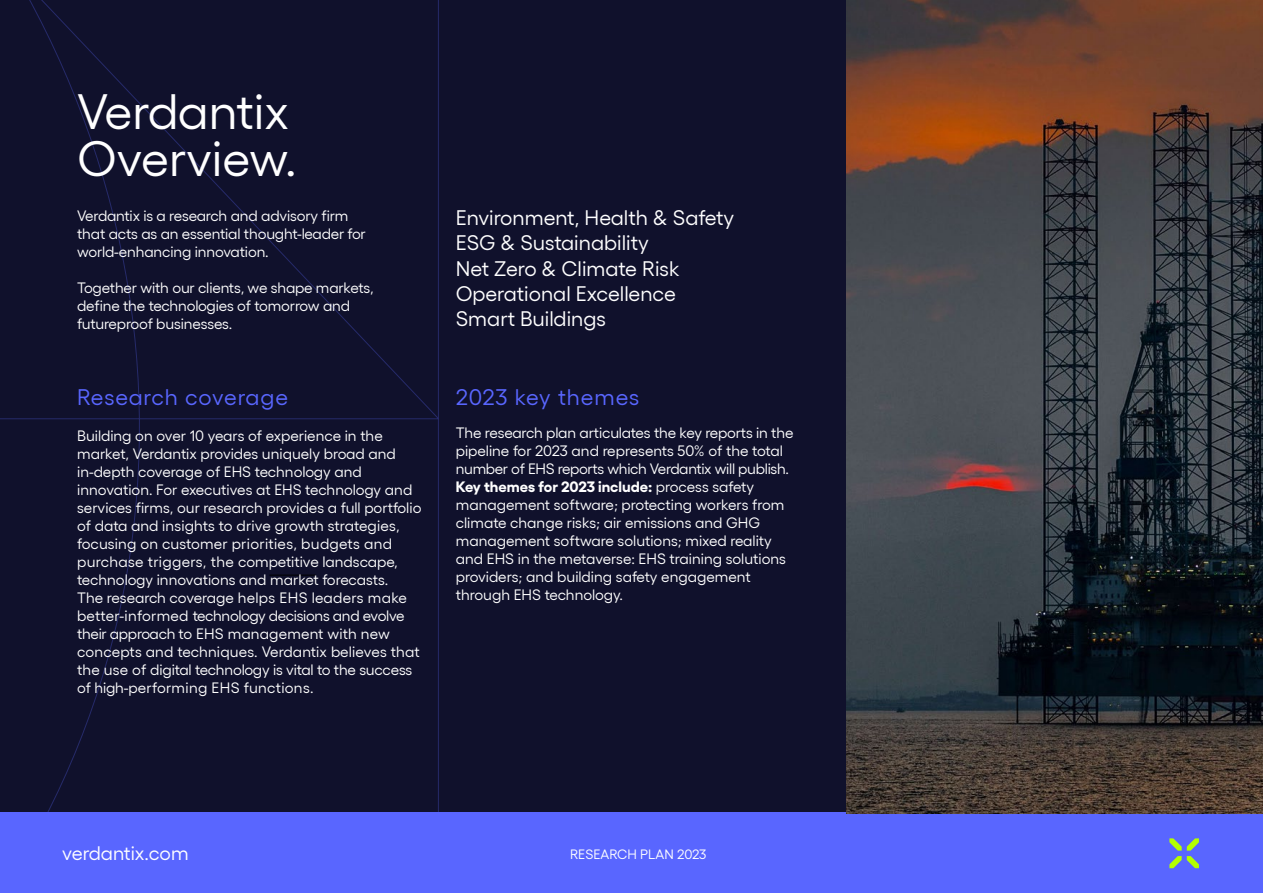
<style>
.page{position:relative;width:1263px;height:893px;background:#10112c}
.page>*{position:absolute;margin:0;border:0;box-sizing:border-box;transform-origin:0 0}
.t1{font:49.5px/46.5px "Gellix";color:#fff}
.t2{font:22.5px "Gellix";letter-spacing:.03em;color:#5966ff}
.t3{font:21px/25.2px "Gellix";color:#fff}
.t4{font:19.5px "Gellix";letter-spacing:-.005em;color:#fff}
.t5{font:15px/18px "Gellix";letter-spacing:-.005em;color:#fff}
.t6{font:13.5px "Gellix";color:#fff}
.s1{font-weight:700}
</style>
<div class="page">
<svg style="left:0;top:0;width:438px;height:812px"></svg>
<hr style="left:438px;top:0;width:1px;height:853px;background:#5a66fe">
<hr style="left:269px;top:575px;width:47px;height:1px;background:#000">
<div style="left:0;top:812px;width:1263px;height:81px;background:#5966ff"></div>
<svg style="left:1169px;top:838px;width:30px;height:30px"></svg>
<img style="left:847px;top:0;width:416px;height:813px">
<h1 class="t1" style="left:77px;top:84px;width:221px">Verdantix<br>Overview.</h1>
<p class="t5" style="left:77px;top:205px;width:290px">Verdantix is a research and advisory firm that acts as an essential thought-leader for world-enhancing innovation.</p>
<p class="t5" style="left:77px;top:277px;width:298px">Together with our clients, we shape markets, define the technologies of tomorrow and futureproof businesses.</p>
<h2 class="t2" style="left:77px;top:380px;width:212px">Research coverage</h2>
<p class="t5" style="left:77px;top:426px;width:346px">Building on over 10 years of experience in the market, Verdantix provides uniquely broad and in-depth coverage of EHS technology and innovation. For executives at EHS technology and services firms, our research provides a full portfolio of data and insights to drive growth strategies, focusing on customer priorities, budgets and purchase triggers, the competitive landscape, technology innovations and market forecasts.<br>The research coverage helps EHS leaders make better-informed technology decisions and evolve their approach to EHS management with new concepts and techniques. Verdantix believes that the use of digital technology is vital to the success of high-performing EHS functions.</p>
<h3 class="t3" style="left:456px;top:203px;width:280px">Environment, Health &amp; Safety<br>ESG &amp; Sustainability<br>Net Zero &amp; Climate Risk<br>Operational Excellence<br>Smart Buildings</h3>
<h2 class="t2" style="left:456px;top:380px;width:185px">2023 key themes</h2>
<p class="t5" style="left:456px;top:423px;width:339px">The research plan articulates the key reports in the pipeline for 2023 and represents 50% of the total number of EHS reports which Verdantix will publish.<br><span class="s1">Key themes for 2023 include:</span> process safety management software; protecting workers from climate change risks; air emissions and GHG management software solutions; mixed reality and EHS in the metaverse: EHS training solutions providers; and building safety engagement through EHS technology.</p>
<h3 class="t4" style="left:62px;top:838px;width:128px">verdantix.com</h3>
<p class="t6" style="left:570px;top:844px;width:138px">RESEARCH PLAN 2023</p>
</div>
